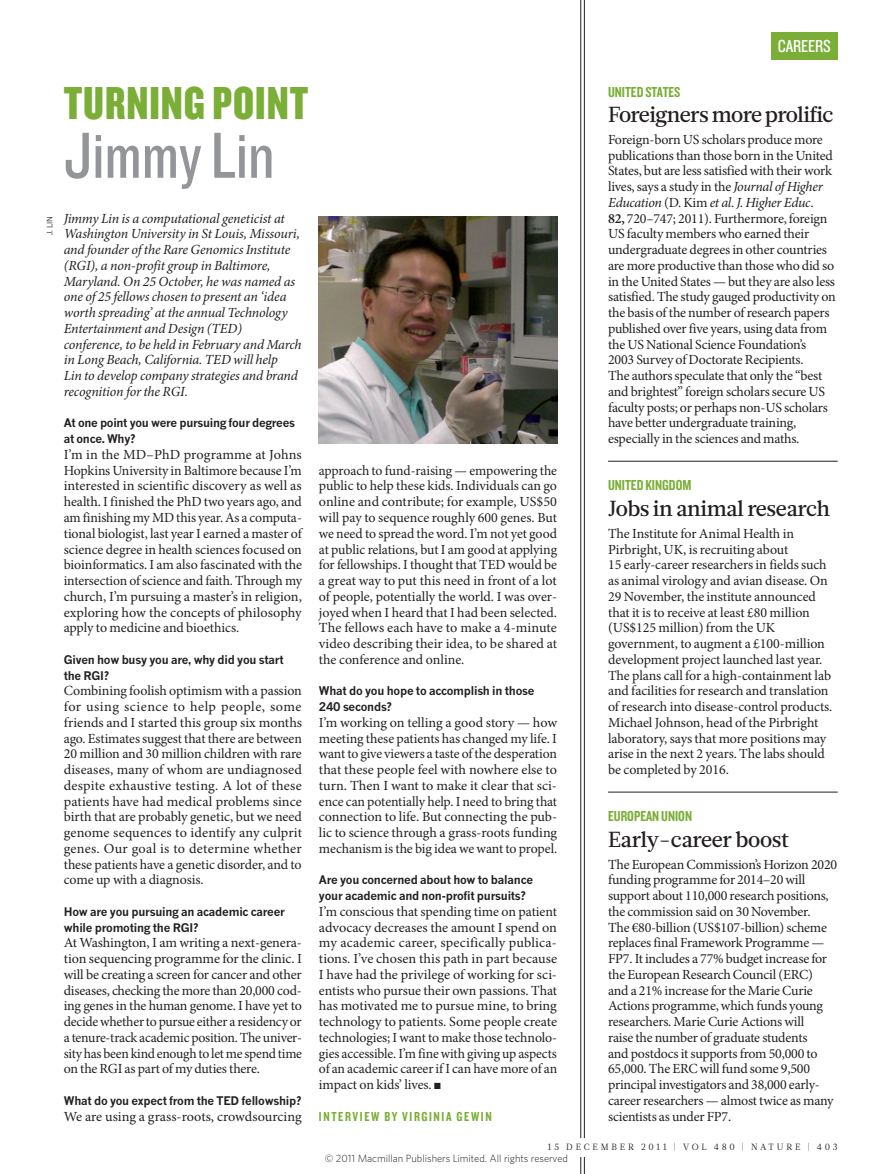
<style>
.page{position:relative;width:893px;height:1174px;background:#fff}
.page>*{position:absolute;margin:0;border:0;box-sizing:border-box;transform-origin:0 0}
.TURNING_POINT_NAME{font:67.5px "Knockout 29 Junior Ltweight";color:#939598}
.TURNING_POINT__STRAP{font:48px "Knockout 69 Full Liteweight";letter-spacing:.02em;color:#7aae36}
.BRIEF_HEAD{font:500 21.75px "Glosa Math";letter-spacing:-.02em;color:#231f20}
.t1{font:18px "Knockout 29 Junior Ltweight";letter-spacing:-.005em;color:#fff}
.BRIEF_STRAP{font:15px "Knockout 49 Liteweight";color:#7aae36}
.BODY_1ST_PARA{font:13.95px/15.8px "Minion Pro";letter-spacing:-.01em;color:#231f20;text-align:justify}
.BRIEF_BODY{font:13.95px/15.8px "Minion Pro";letter-spacing:-.015em;color:#231f20}
.BRIEF_BODY_LAST{font:13.95px/15.8px "Minion Pro";letter-spacing:-.015em;color:#231f20}
.TURNING_POINT_INTRO{font:italic 13.95px/15.8px "Minion Pro";letter-spacing:-.015em;color:#231f20}
.TURNING_POINT_BYLINE{font:13.5px "Knockout 49 Liteweight";letter-spacing:.12em;color:#7aae36}
.TURNING_POINT_QUESTI{font:700 11.7px/15.8px "News Gothic MTOT";letter-spacing:-.02em;color:#231f20}
.t2{font:300 10.5px "Whitney";color:#231f20}
.t3{font:9px "Glosa Math";letter-spacing:.3em;color:#231f20}
.PIC_CREDIT{font:7.5px "News Gothic MTOT";color:#231f20}
.s1{font-style:italic}
.s2{font-weight:600}
</style>
<div class="page">
<hr style="left:584px;top:0;width:1px;height:1174px;background:#231f20">
<hr style="left:580px;top:0;width:1px;height:1174px;background:#231f20">
<hr style="left:608px;top:792px;width:230px;height:1px;background:#231f20">
<hr style="left:608px;top:461px;width:230px;height:1px;background:#231f20">
<img style="left:319px;top:216px;width:238px;height:227px">
<div style="left:476px;top:1137px;width:362px;height:19px;background:#fff"></div>
<div style="left:771px;top:32px;width:67px;height:27px;background:#7aae36"></div>
<p class="t1" style="left:778px;top:34px;width:55px">CAREERS</p>
<p class="PIC_CREDIT" style="left:45px;top:235px;width:20px;rotate:-90deg">J. LIN</p>
<p class="TURNING_POINT__STRAP" style="left:64px;top:73px;width:246px">TURNING POINT</p>
<p class="TURNING_POINT_NAME" style="left:64px;top:112px;width:212px">Jimmy Lin</p>
<p class="TURNING_POINT_INTRO" style="left:64px;top:210px;width:239px">Jimmy Lin is a computational geneticist at Washington University in St Louis, Missouri, and founder of the Rare Genomics Institute (RGI), a non-profit group in Baltimore, Maryland. On 25 October, he was named as one of 25 fellows chosen to present an ‘idea worth spreading’ at the annual Technology Entertainment and Design (TED) conference, to be held in February and March in Long Beach, California. TED will help<br>Lin to develop company strategies and brand recognition for the RGI.</p>
<p class="TURNING_POINT_QUESTI" style="left:64px;top:415px;width:233px">At one point you were pursuing four degrees at once. Why?</p>
<p class="BODY_1ST_PARA" style="left:64px;top:447px;width:240px">I’m in the MD–PhD programme at Johns Hopkins University in Baltimore because I’m interested in scientific discovery as well as health. I finished the PhD two years ago, and am finishing my MD this year. As a computa&shy;tional biologist, last year I earned a master of science degree in health sciences focused on bioinformatics. I am also fascinated with the intersection of science and faith. Through my church, I’m pursuing a master’s in religion, exploring how the concepts of philosophy apply to medicine and bioethics.</p>
<p class="TURNING_POINT_QUESTI" style="left:64px;top:651px;width:221px">Given how busy you are, why did you start the RGI?</p>
<p class="BODY_1ST_PARA" style="left:64px;top:683px;width:240px">Combining foolish optimism with a passion for using science to help people, some friends and I started this group six months ago. Estimates suggest that there are between 20 million and 30 million children with rare diseases, many of whom are undiagnosed despite exhaustive testing. A lot of these patients have had medical problems since birth that are probably genetic, but we need genome sequences to identify any culprit genes. Our goal is to determine whether these patients have a genetic disorder, and to come up with a diagnosis.</p>
<p class="TURNING_POINT_QUESTI" style="left:64px;top:903px;width:223px">How are you pursuing an academic career while promoting the RGI?</p>
<p class="BODY_1ST_PARA" style="left:64px;top:935px;width:240px">At Washington, I am writing a next-genera&shy;tion sequencing programme for the clinic. I will be creating a screen for cancer and other diseases, checking the more than 20,000 cod&shy;ing genes in the human genome. I have yet to decide whether to pursue either a residency or a tenure-track academic position. The univer&shy;sity has been kind enough to let me spend time on the RGI as part of my duties there.</p>
<p class="TURNING_POINT_QUESTI" style="left:64px;top:1092px;width:239px">What do you expect from the TED fellowship?</p>
<p class="BODY_1ST_PARA" style="left:64px;top:1108px;width:239px">We are using a grass-roots, crowdsourcing</p>
<p class="BODY_1ST_PARA" style="left:319px;top:462px;width:240px">approach to fund-raising — empowering the public to help these kids. Individuals can go online and contribute; for example, US$50 will pay to sequence roughly 600 genes. But we need to spread the word. I’m not yet good at public relations, but I am good at applying for fellowships. I thought that TED would be a great way to put this need in front of a lot of people, potentially the world. I was over&shy;joyed when I heard that I had been selected.<br>The fellows each have to make a 4-minute video describing their idea, to be shared at the conference and online.</p>
<p class="TURNING_POINT_QUESTI" style="left:319px;top:683px;width:217px">What do you hope to accomplish in those<br>240 seconds?</p>
<p class="BODY_1ST_PARA" style="left:319px;top:714px;width:240px">I’m working on telling a good story — how meeting these patients has changed my life. I want to give viewers a taste of the desperation that these people feel with nowhere else to turn. Then I want to make it clear that sci&shy;ence can potentially help. I need to bring that connection to life. But connecting the pub&shy;lic to science through a grass-roots funding mechanism is the big idea we want to propel.</p>
<p class="TURNING_POINT_QUESTI" style="left:319px;top:872px;width:216px">Are you concerned about how to balance your academic and non-profit pursuits?</p>
<p class="BODY_1ST_PARA" style="left:319px;top:903px;width:240px">I’m conscious that spending time on patient advocacy decreases the amount I spend on my academic career, specifically publica&shy;tions. I’ve chosen this path in part because I have had the privilege of working for sci&shy;entists who pursue their own passions. That has motivated me to pursue mine, to bring technology to patients. Some people create technologies; I want to make those technolo&shy;gies accessible. I’m fine with giving up aspects of an academic career if I can have more of an impact on kids’ lives. ■</p>
<p class="TURNING_POINT_BYLINE" style="left:319px;top:1107px;width:174px">INTERVIEW BY VIRGINIA GEWIN</p>
<p class="BRIEF_STRAP" style="left:608px;top:82px;width:74px">UNITED STATES</p>
<p class="BRIEF_HEAD" style="left:608px;top:100px;width:227px">Foreigners more prolific</p>
<p class="BRIEF_BODY" style="left:608px;top:132px;width:229px">Foreign-born US scholars produce more publications than those born in the United States, but are less satisfied with their work lives, says a study in the <span class="s1">Journal of Higher Education</span> (D. Kim <span class="s1">et al</span>. <span class="s1">J. Higher Educ</span>.<br><span class="s2">82,</span> 720–747; 2011). Furthermore, foreign US faculty members who earned their undergraduate degrees in other countries are more productive than those who did so in the United States — but they are also less satisfied. The study gauged productivity on the basis of the number of research papers published over five years, using data from the US National Science Foundation’s 2003 Survey of Doctorate Recipients.<br>The authors speculate that only the “best and brightest” foreign scholars secure US faculty posts; or perhaps non-US scholars have better undergraduate training, especially in the sciences and maths.</p>
<p class="BRIEF_STRAP" style="left:608px;top:476px;width:85px">UNITED KINGDOM</p>
<p class="BRIEF_HEAD" style="left:608px;top:494px;width:224px">Jobs in animal research</p>
<p class="BRIEF_BODY" style="left:608px;top:525px;width:226px">The Institute for Animal Health in Pirbright, UK, is recruiting about<br>15 early-career researchers in fields such as animal virology and avian disease. On 29 November, the institute announced that it is to receive at least £80 million (US$125 million) from the UK government, to augment a £100-million development project launched last year.<br>The plans call for a high-containment lab and facilities for research and translation of research into disease-control products.<br>Michael Johnson, head of the Pirbright laboratory, says that more positions may arise in the next 2 years. The labs should be completed by 2016.</p>
<p class="BRIEF_STRAP" style="left:608px;top:807px;width:86px">EUROPEAN UNION</p>
<p class="BRIEF_HEAD" style="left:608px;top:825px;width:183px">Early-career boost</p>
<p class="BRIEF_BODY_LAST" style="left:608px;top:856px;width:231px">The European Commission’s Horizon 2020 funding programme for 2014–20 will support about 110,000 research positions, the commission said on 30 November.<br>The €80-billion (US$107-billion) scheme replaces final Framework Programme — FP7. It includes a 77% budget increase for the European Research Council (ERC)<br>and a 21% increase for the Marie Curie Actions programme, which funds young researchers. Marie Curie Actions will<br>raise the number of graduate students<br>and postdocs it supports from 50,000 to 65,000. The ERC will fund some 9,500 principal investigators and 38,000 early&shy;career researchers — almost twice as many scientists as under FP7.</p>
<p class="t3" style="left:548px;top:1141px;width:291px">15 DECEMBER 2011 | VOL 480 | NATURE | 403</p>
<p class="t2" style="left:325px;top:1151px;width:245px">© 2011 Macmillan Publishers Limited. All rights reserved</p>
</div>
